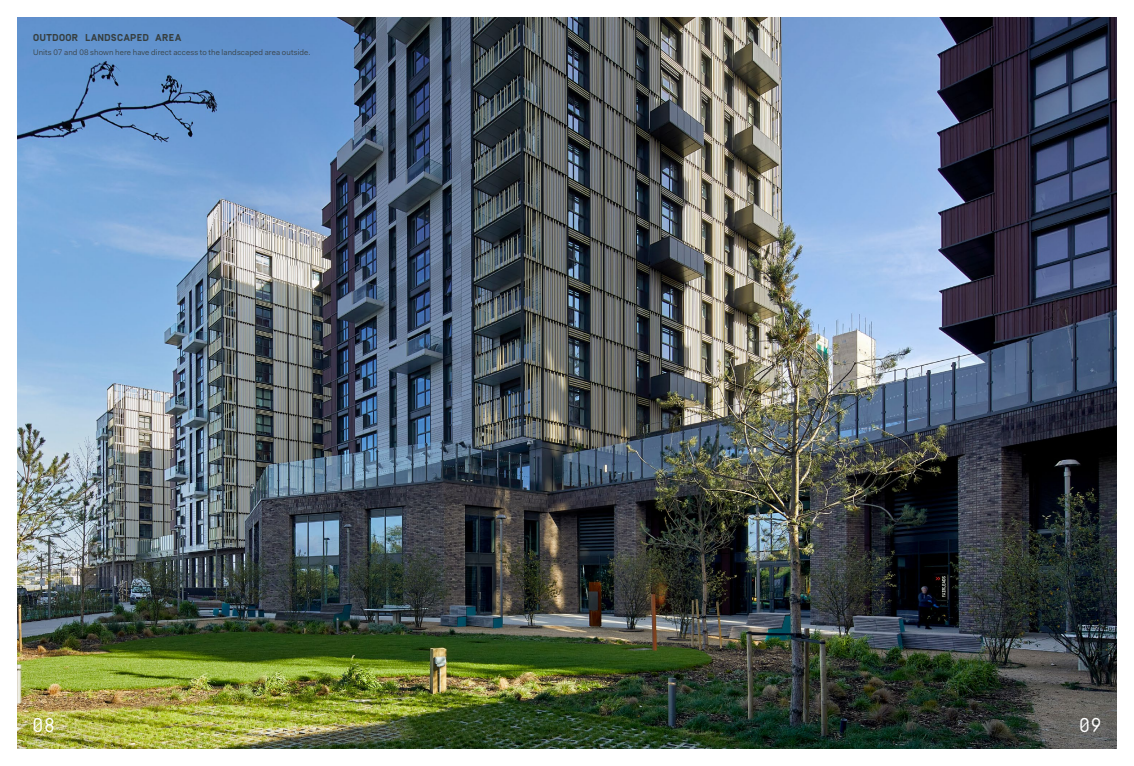
<style>
.page{position:relative;width:1134px;height:766px;background:#fff}
.page>*{position:absolute;margin:0;border:0;box-sizing:border-box;transform-origin:0 0}
.t1{font:20px "Simplon Mono";color:#fff}
.t2{font:700 10px "Simplon Mono";letter-spacing:.04em;color:#363e3f}
.t3{font:8px "Fakt Pro Blond";letter-spacing:.01em;color:#363e3f}
</style>
<div class="page">
<img style="left:17px;top:17px;width:1100px;height:731px">
<p class="t2" style="left:33px;top:33px;width:149px">OUTDOOR LANDSCAPED AREA</p>
<p class="t3" style="left:33px;top:47px;width:279px">Units 07 and 08 shown here have direct access to the landscaped area outside.</p>
<h1 class="t1" style="left:32px;top:714px;width:25px">08</h1>
<h1 class="t1" style="left:1078px;top:714px;width:25px">09</h1>
</div>
